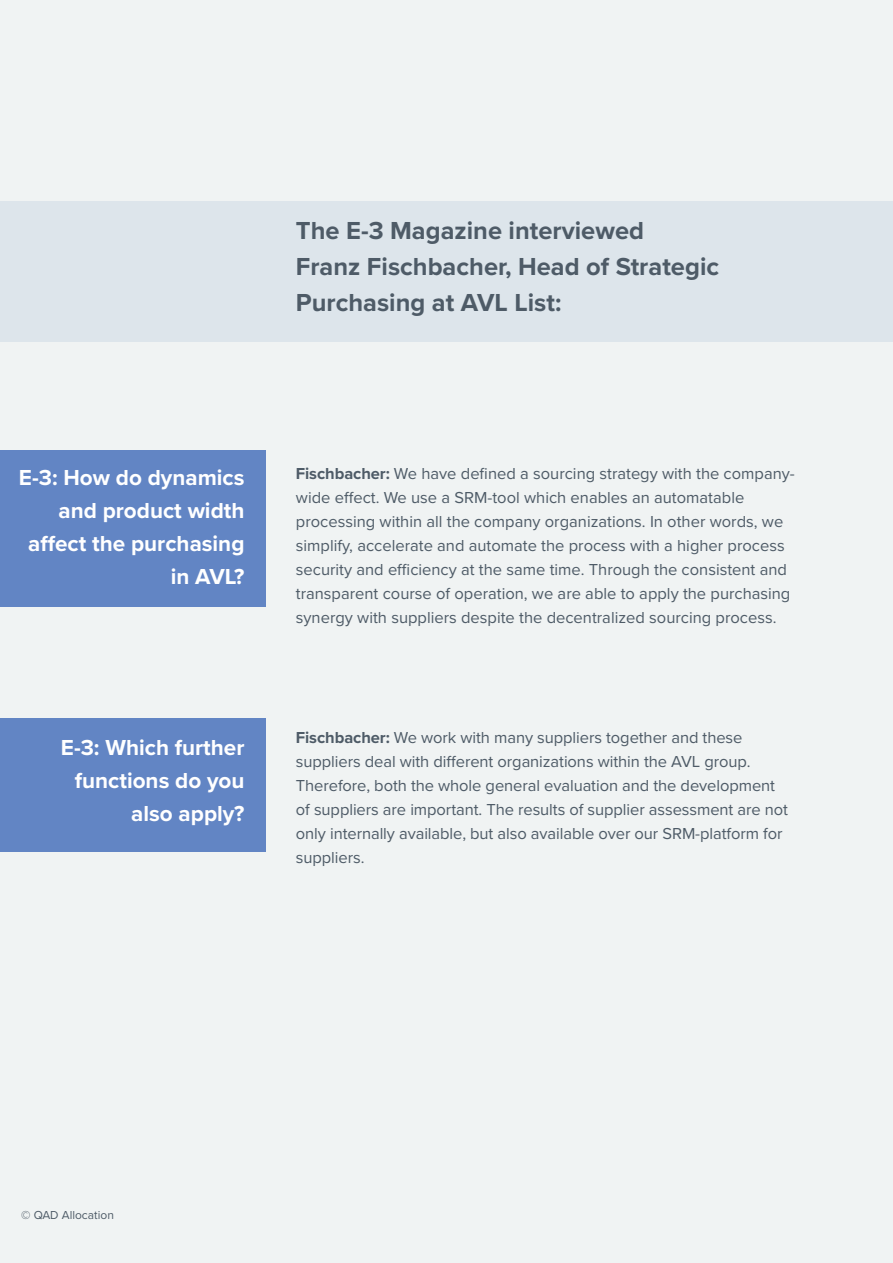
<style>
.page{position:relative;width:893px;height:1263px;background:#f0f3f3}
.page>*{position:absolute;margin:0;border:0;box-sizing:border-box;transform-origin:0 0}
.BODY{font:700 25.5px/36px "Proxima Nova";color:#4e5b67}
.BODY-2{font:700 22.5px/33px "Proxima Nova";color:#fff;text-align:right}
.BODY-3{font:16.5px/24px "Proxima Nova";color:#4e5b67}
.footnote{font:12px "Proxima Nova";color:#4e5b67}
.s1{font-weight:700}
</style>
<div class="page">
<div style="left:0;top:202px;width:893px;height:140px;background:#dde5eb"></div>
<div style="left:0;top:450px;width:266px;height:157px;background:#6285c4"></div>
<div style="left:0;top:719px;width:266px;height:133px;background:#6285c4"></div>
<p class="BODY" style="left:296px;top:214px;width:350px">The E-3 Magazine interviewed</p>
<p class="BODY" style="left:296px;top:250px;width:425px">Franz Fischbacher, Head of Strategic<br>Purchasing at AVL List:</p>
<p class="BODY-2" style="left:19px;top:461px;width:227px">E-3: How do dynamics and product width affect the purchasing in AVL?</p>
<p class="BODY-2" style="left:61px;top:732px;width:185px">E-3: Which further functions do you</p>
<p class="BODY-2" style="left:131px;top:798px;width:115px">also apply?</p>
<p class="BODY-3" style="left:296px;top:462px;width:500px"><span class="s1">Fischbacher:</span> We have defined a sourcing strategy with the company&shy;wide effect. We use a SRM-tool which enables an automatable processing within all the company organizations. In other words, we simplify, accelerate and automate the process with a higher process security and efficiency at the same time. Through the consistent and transparent course of operation, we are able to apply the purchasing synergy with suppliers despite the decentralized sourcing process.</p>
<p class="BODY-3" style="left:296px;top:726px;width:494px"><span class="s1">Fischbacher:</span> We work with many suppliers together and these suppliers deal with different organizations within the AVL group.<br>Therefore, both the whole general evaluation and the development of suppliers are important. The results of supplier assessment are not only internally available, but also available over our SRM-platform for suppliers.</p>
<p class="footnote" style="left:21px;top:1208px;width:94px">© QAD Allocation</p>
</div>
